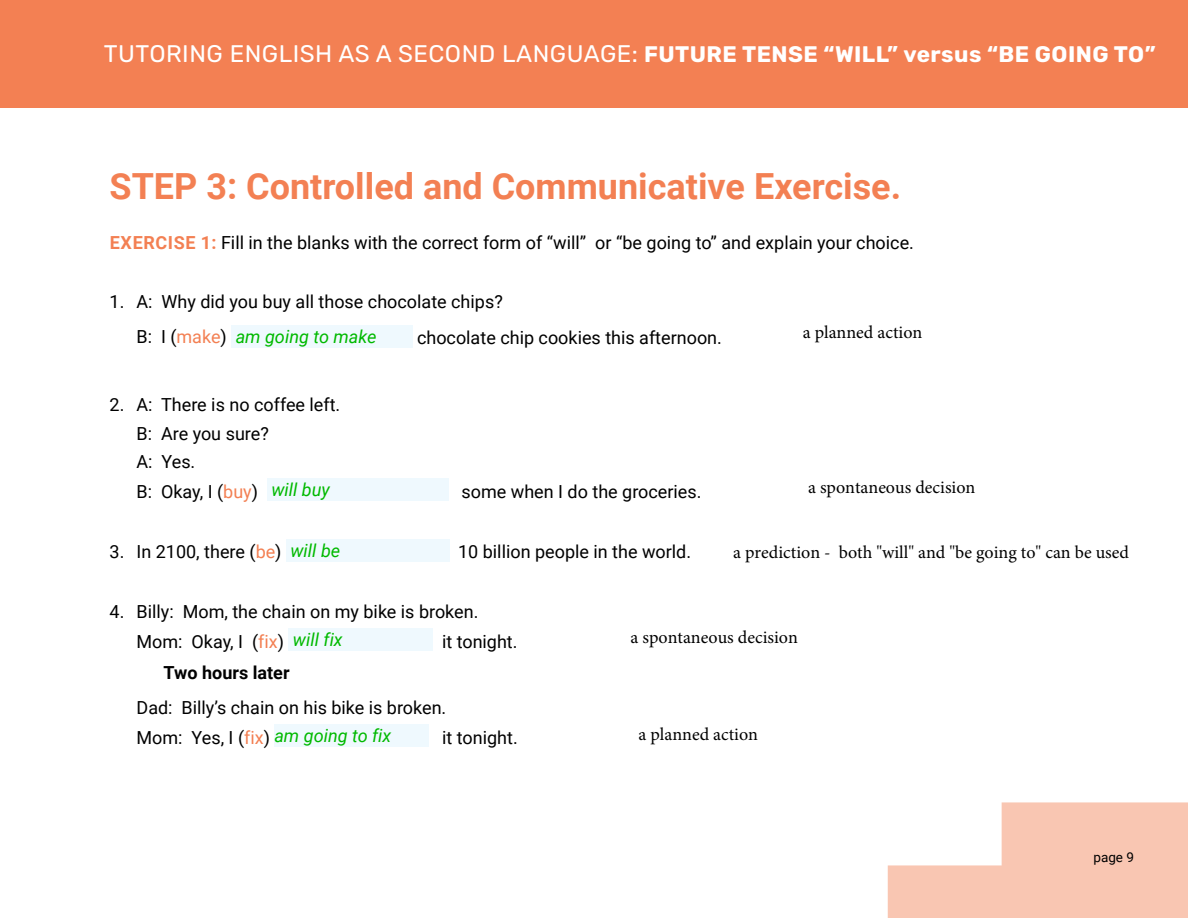
<style>
.page{position:relative;width:1188px;height:918px;background:#fff}
.page>*{position:absolute;margin:0;border:0;box-sizing:border-box;transform-origin:0 0}
.t1{font:700 36px "Roboto";color:#f38053}
.t2{font:700 22.5px "Rubik";letter-spacing:.02em;color:#fff}
.t3{font:18px/28.8px "Roboto";color:#000}
.t4{font:18px "Minion Pro";color:#000}
.t5{font:700 18px "Roboto";color:#000}
.t6{font:13.5px "Roboto";color:#000}
.s1{font-weight:400;font-size:24px}
.s2{font-weight:700;color:#f38053}
.s3{color:#f38053}
.s4{font-style:italic;color:#00b900}
</style>
<div class="page">
<div style="left:231px;top:325px;width:182px;height:22px;background:#eff9fe"></div>
<div style="left:267px;top:478px;width:181px;height:23px;background:#eff9fe"></div>
<div style="left:286px;top:539px;width:163px;height:22px;background:#eff9fe"></div>
<div style="left:289px;top:629px;width:144px;height:22px;background:#eff9fe"></div>
<div style="left:274px;top:725px;width:155px;height:22px;background:#eff9fe"></div>
<svg style="left:888px;top:802px;width:300px;height:116px"></svg>
<div style="left:0;top:0;width:1188px;height:108px;background:#f38053"></div>
<p class="t2" style="left:104px;top:42px;width:1053px"><span class="s1">TUTORING ENGLISH AS A SECOND LANGUAGE:</span> FUTURE TENSE “WILL” versus “BE GOING TO”</p>
<h1 class="t1" style="left:110px;top:161px;width:793px">STEP 3: Controlled and Communicative Exercise.</h1>
<p class="t3" style="left:110px;top:227px;width:806px"><span class="s2">EXERCISE 1:</span> Fill in the blanks with the correct form of “will” or “be going to” and explain your choice.</p>
<p class="t3" style="left:137px;top:283px;width:368px;line-height:35px;text-indent:-27px">1. A: Why did you buy all those chocolate chips?<br>B: I (<span class="s3">make</span>) <span class="s4">am going to make</span></p>
<p class="t3" style="left:417px;top:323px;width:306px">chocolate chip cookies this afternoon.</p>
<p class="t4" style="left:803px;top:320px;width:121px">a planned action</p>
<p class="t3" style="left:137px;top:390px;width:205px;text-indent:-27px">2. A: There is no coffee left.<br>B: Are you sure?<br>A: Yes.<br>B: Okay, I (<span class="s3">buy</span>) <span class="s4">will buy</span></p>
<p class="t3" style="left:462px;top:476px;width:241px">some when I do the groceries.</p>
<p class="t3" style="left:110px;top:537px;width:232px">3. In 2100, there (<span class="s3">be</span>) <span class="s4">will be</span></p>
<p class="t3" style="left:458px;top:537px;width:234px">10 billion people in the world.</p>
<p class="t4" style="left:808px;top:475px;width:169px">a spontaneous decision</p>
<p class="t4" style="left:733px;top:540px;width:397px">a prediction - both "will" and "be going to" can be used</p>
<p class="t3" style="left:137px;top:596px;width:343px;line-height:29.5px;text-indent:-27px">4. Billy: Mom, the chain on my bike is broken.<br>Mom: Okay, I (<span class="s3">fix</span>) <span class="s4">will fix</span></p>
<p class="t3" style="left:442px;top:626px;width:77px">it tonight.</p>
<p class="t5" style="left:164px;top:660px;width:128px">Two hours later</p>
<p class="t3" style="left:137px;top:693px;width:311px;line-height:28.2px">Dad: Billy’s chain on his bike is broken.<br>Mom: Yes, I (<span class="s3">fix</span>) <span class="s4">am going to fix</span></p>
<p class="t3" style="left:442px;top:722px;width:77px">it tonight.</p>
<p class="t4" style="left:631px;top:625px;width:169px">a spontaneous decision</p>
<p class="t4" style="left:638px;top:723px;width:121px">a planned action</p>
<p class="t6" style="left:1093px;top:848px;width:42px">page 9</p>
</div>
